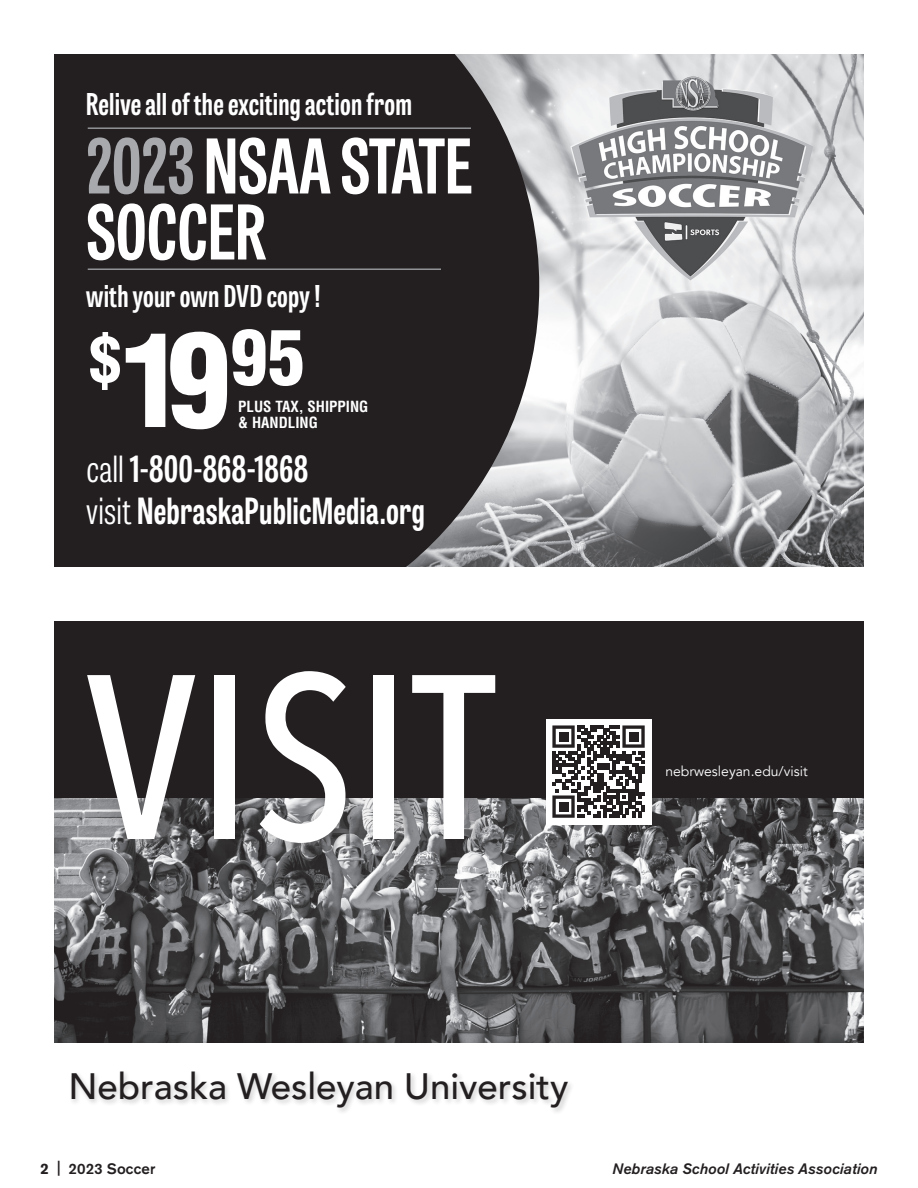
<style>
.page{position:relative;width:918px;height:1188px;background:#fff}
.page>*{position:absolute;margin:0;border:0;box-sizing:border-box;transform-origin:0 0}
.t1{font:500 231.45px "Avenir Next Condensed";color:#fff}
.t2{font:900 condensed 127.2px "Helvetica";color:#fff}
.t3{font:700 75px/66px "Tablet Gothic Compressed";color:#fff}
.t4{font:500 36.6px "Avenir";color:#231f20}
.t5{font:700 36px/42.3px "Tablet Gothic Compressed";letter-spacing:.005em;color:#fff}
.t6{font:700 30px "Tablet Gothic Compressed";letter-spacing:.005em;color:#fff}
.t7{font:italic 500 15px "Akzidenz Grotesk BE";letter-spacing:.005em;color:#231f20}
.t8{font:700 condensed 15px/16.2px "Helvetica";color:#fff}
.t9{font:500 15px "Akzidenz Grotesk BE";letter-spacing:.015em;color:#231f20}
.t10{font:13.95px "Avenir";color:#fff}
.s1{color:#a8a9ad}
.s2{font-weight:300}
.s3{font-weight:700}
</style>
<div class="page">
<img style="left:539px;top:54px;width:325px;height:513px">
<svg style="left:54px;top:54px;width:485px;height:513px;background:#2d292b"></svg>
<hr style="left:88px;top:127px;width:383px;height:2px;background:#919396">
<hr style="left:88px;top:268px;width:353px;height:2px;background:#919396">
<img style="left:54px;top:798px;width:810px;height:244px">
<div style="left:54px;top:621px;width:810px;height:177px;background:#231f20"></div>
<div style="left:73px;top:655px;width:453px;height:219px;background:#231f20;opacity:.3"></div>
<div style="left:69px;top:1069px;width:505px;height:46px;background:#231f20;opacity:.2"></div>
<div style="left:546px;top:719px;width:105px;height:105px;background:#fff"></div>
<svg style="left:552px;top:725px;width:93px;height:93px"></svg>
<div style="left:559px;top:732px;width:9px;height:9px;background:#231f20"></div>
<div style="left:629px;top:732px;width:9px;height:9px;background:#231f20"></div>
<div style="left:559px;top:802px;width:9px;height:9px;background:#231f20"></div>
<p class="t6" style="left:86px;top:84px;width:327px">Relive all of the exciting action from</p>
<h3 class="t3" style="left:86px;top:130px;width:388px"><span class="s1">2023</span> NSAA STATE<br>SOCCER</h3>
<p class="t6" style="left:86px;top:276px;width:236px">with your own DVD copy !</p>
<h2 class="t2" style="left:89px;top:300px;width:217px"><sup>$</sup>19<sup>95</sup></h2>
<p class="t8" style="left:238px;top:398px;width:132px">PLUS TAX, SHIPPING &amp; HANDLING</p>
<p class="t5" style="left:86px;top:446px;width:340px"><span class="s2">call</span> 1-800-868-1868<br><span class="s2">visit</span> NebraskaPublicMedia.org</p>
<h1 class="t1" style="left:86px;top:618px;width:411px">VISIT</h1>
<p class="t4" style="left:68px;top:1055px;width:501px">Nebraska Wesleyan University</p>
<p class="t10" style="left:665px;top:763px;width:144px">nebrwesleyan.edu/visit</p>
<p class="t9" style="left:40px;top:1159px;width:116px"><span class="s3">2</span> | 2023 Soccer</p>
<p class="t7" style="left:613px;top:1160px;width:266px">Nebraska School Activities Association</p>
</div>
